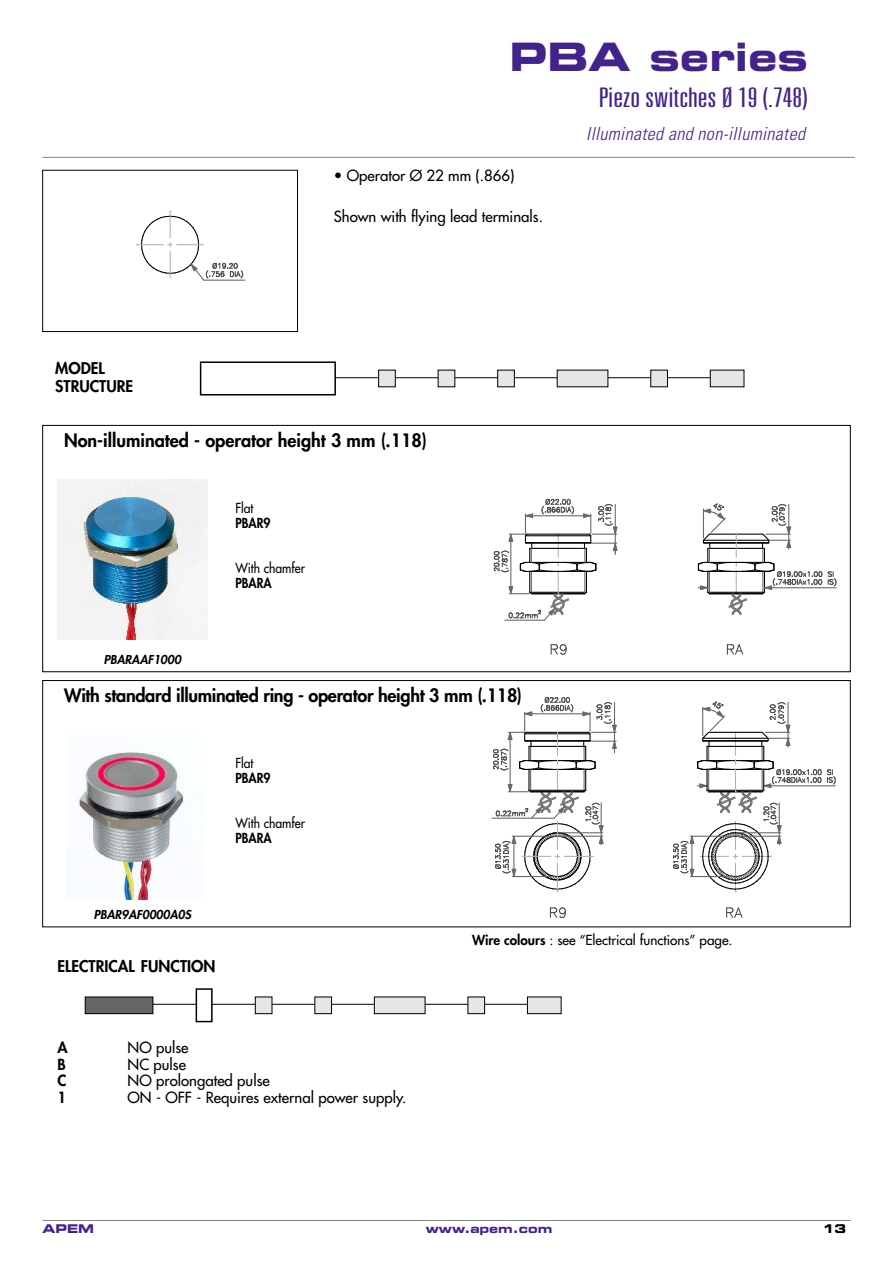
<style>
.page{position:relative;width:893px;height:1263px;background:#fff}
.page>*{position:absolute;margin:0;border:0;box-sizing:border-box;transform-origin:0 0}
.t1{font:700 expanded 39px "Square 721 BT";color:#43228c}
.t2{font:300 ultra-condensed 27px "Univers";color:#43228c;scale:1.3 1}
.t3{font:800 18px "Futura";letter-spacing:-.015em;color:#000}
.t4{font:italic 300 condensed 18px "Univers";letter-spacing:.02em;color:#43228c}
.t5{font:800 15.75px/18px "Futura";color:#000}
.t6{font:15px "Futura";color:#000}
.t7{font:800 15px "Futura";color:#000}
.t8{font:13.5px "Futura";color:#000}
.t9{font:13.5px/15px "Futura";color:#000;scale:.9 1}
.t10{font:800 13.5px/15px "Futura";color:#000;scale:.9 1}
.t11{font:italic 800 12px "Futura";color:#000}
.t12{font:700 expanded 12px "Square 721 BT";color:#43228c}
.t13{font:700 expanded 12px "Square 721 BT";color:#000}
.s1{font-weight:400}
.s2{font-weight:800}
</style>
<div class="page">
<hr style="left:43px;top:1220px;width:807px;height:1px;background:#808080">
<hr style="left:43px;top:157px;width:812px;height:1px;background:#808080">
<hr style="left:204px;top:280px;width:41px;height:1px;background:#686868">
<svg style="left:137px;top:211px;width:106px;height:70px"></svg>
<div style="left:43px;top:170px;width:255px;height:162px;border:1px solid #000"></div>
<hr style="left:288px;top:377px;width:431px;height:1px;background:#000">
<div style="left:201px;top:362px;width:134px;height:33px;background:#fff"></div>
<div style="left:200px;top:361px;width:136px;height:34px;border:2px solid #000"></div>
<div style="left:379px;top:370px;width:16px;height:17px;background:#e6e6e6"></div>
<div style="left:378px;top:370px;width:17px;height:17px;border:1px solid #000"></div>
<div style="left:438px;top:370px;width:17px;height:17px;background:#e6e6e6"></div>
<div style="left:498px;top:370px;width:16px;height:17px;background:#e6e6e6"></div>
<div style="left:497px;top:370px;width:17px;height:17px;border:1px solid #000"></div>
<div style="left:557px;top:370px;width:51px;height:17px;background:#e6e6e6"></div>
<div style="left:651px;top:370px;width:16px;height:17px;background:#e6e6e6"></div>
<div style="left:651px;top:370px;width:17px;height:17px;border:1px solid #000"></div>
<div style="left:710px;top:370px;width:34px;height:17px;background:#e6e6e6"></div>
<div style="left:43px;top:680px;width:807px;height:247px;border:1px solid #000"></div>
<img style="left:78px;top:747px;width:113px;height:153px">
<svg style="left:726px;top:907px;width:17px;height:11px"></svg>
<svg style="left:550px;top:907px;width:16px;height:11px"></svg>
<svg style="left:673px;top:701px;width:163px;height:191px"></svg>
<svg style="left:492px;top:697px;width:124px;height:195px"></svg>
<div style="left:43px;top:425px;width:807px;height:247px;border:1px solid #000"></div>
<img style="left:57px;top:479px;width:151px;height:160px">
<svg style="left:551px;top:644px;width:16px;height:11px"></svg>
<svg style="left:727px;top:644px;width:17px;height:11px"></svg>
<svg style="left:493px;top:498px;width:124px;height:123px"></svg>
<svg style="left:697px;top:503px;width:140px;height:112px"></svg>
<hr style="left:126px;top:1004px;width:424px;height:1px;background:#000">
<div style="left:85px;top:997px;width:68px;height:17px;background:#666"></div>
<div style="left:85px;top:997px;width:68px;height:17px;border:1px solid #000"></div>
<div style="left:196px;top:989px;width:16px;height:32px;background:#fff"></div>
<div style="left:196px;top:988px;width:17px;height:34px;border:2px solid #000"></div>
<div style="left:255px;top:997px;width:17px;height:17px;background:#e6e6e6"></div>
<div style="left:255px;top:997px;width:17px;height:17px;border:1px solid #000"></div>
<div style="left:315px;top:997px;width:17px;height:17px;background:#e6e6e6"></div>
<div style="left:315px;top:997px;width:17px;height:17px;border:1px solid #000"></div>
<div style="left:374px;top:997px;width:51px;height:17px;background:#e6e6e6"></div>
<div style="left:374px;top:997px;width:51px;height:17px;border:1px solid #000"></div>
<div style="left:468px;top:997px;width:17px;height:17px;background:#e6e6e6"></div>
<div style="left:468px;top:997px;width:17px;height:17px;border:1px solid #000"></div>
<div style="left:527px;top:997px;width:34px;height:17px;background:#e6e6e6"></div>
<div style="left:527px;top:997px;width:34px;height:17px;border:1px solid #000"></div>
<p class="t1" style="left:510px;top:43px;width:300px">PBA series</p>
<p class="t2" style="left:598px;top:87px;width:163px">PiezoswitchesØ19(.748)</p>
<p class="t4" style="left:586px;top:127px;width:220px">Illuminated and non-illuminated</p>
<p class="t5" style="left:55px;top:360px;width:79px">MODEL<br>STRUCTURE</p>
<p class="t6" style="left:334px;top:168px;width:182px">• Operator Ø 22 mm (.866)</p>
<p class="t6" style="left:334px;top:209px;width:211px">Shown with flying lead terminals.</p>
<p class="t3" style="left:64px;top:431px;width:364px">Non-illuminated - operator height 3 mm (.118)</p>
<p class="t11" style="left:104px;top:654px;width:79px">PBARAAF1000</p>
<p class="t10" style="left:235px;top:502px;width:41px"><span class="s1">Flat<br></span>PBAR9</p>
<p class="t9" style="left:235px;top:562px;width:79px">With chamfer<br><span class="s2">PBARA</span></p>
<p class="t3" style="left:64px;top:687px;width:459px">With standard illuminated ring - operator height 3 mm (.118)</p>
<p class="t10" style="left:235px;top:757px;width:41px"><span class="s1">Flat<br></span>PBAR9</p>
<p class="t9" style="left:235px;top:817px;width:79px">With chamfer<br><span class="s2">PBARA</span></p>
<p class="t11" style="left:94px;top:909px;width:99px">PBAR9AF0000A0S</p>
<p class="t5" style="left:57px;top:958px;width:160px">ELECTRICAL FUNCTION</p>
<p class="t7" style="left:57px;top:1040px;width:12px">A</p>
<p class="t6" style="left:128px;top:1040px;width:62px">NO pulse</p>
<p class="t7" style="left:57px;top:1057px;width:10px">B</p>
<p class="t6" style="left:128px;top:1057px;width:60px">NC pulse</p>
<p class="t7" style="left:57px;top:1073px;width:11px">C</p>
<p class="t6" style="left:128px;top:1073px;width:144px">NO prolongated pulse</p>
<p class="t7" style="left:57px;top:1090px;width:10px">1</p>
<p class="t6" style="left:128px;top:1090px;width:280px">ON - OFF - Requires external power supply.</p>
<p class="t8" style="left:472px;top:933px;width:262px"><span class="s2">Wire colours</span> : see “Electrical functions” page.</p>
<p class="t12" style="left:43px;top:1225px;width:53px">APEM</p>
<p class="t12" style="left:426px;top:1225px;width:128px">www.apem.com</p>
<p class="t13" style="left:823px;top:1225px;width:25px">13</p>
</div>
